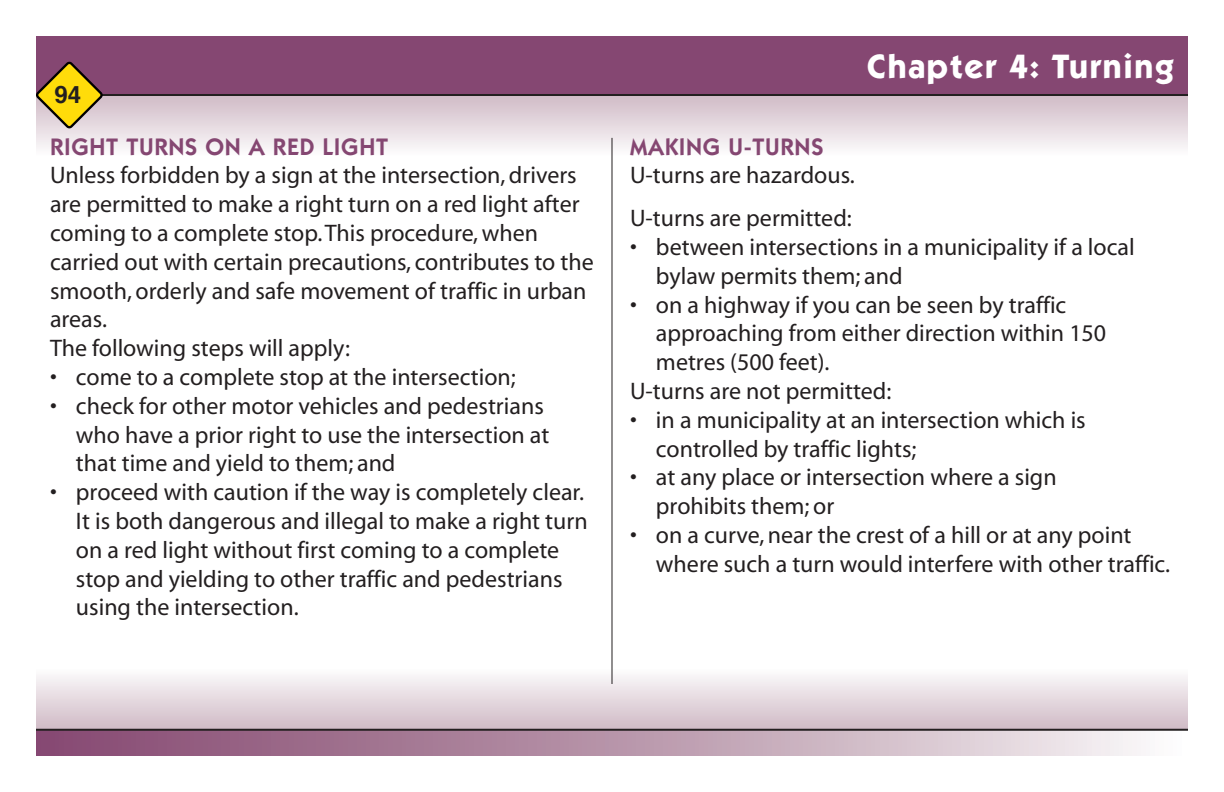
<style>
.page{position:relative;width:1224px;height:792px;background:#fff}
.page>*{position:absolute;margin:0;border:0;box-sizing:border-box;transform-origin:0 0}
.t1{font:700 34px "Itc Kabel";letter-spacing:.05em;color:#fff}
.tab_1{font:24px/28.8px "Myriad";color:#231f20}
.t2{font:600 24px "Itc Kabel";letter-spacing:.03em;color:#854772}
.Paragraph_Style_1{font:700 24px "Helvetica";color:#231f20}
</style>
<div class="page">
<div style="left:36px;top:666px;width:1152px;height:63px;background:linear-gradient(to bottom,#fff,#d0bac6)"></div>
<div style="left:36px;top:36px;width:1152px;height:60px;background:#854772"></div>
<div style="left:36px;top:730px;width:1152px;height:26px;background:linear-gradient(to right,#804069,#f6f3f3)"></div>
<div style="left:36px;top:96px;width:1152px;height:63px;background:linear-gradient(to bottom,#d0bbc6,#fff)"></div>
<hr style="left:36px;top:94px;width:1152px;height:2px;background:#231f20">
<hr style="left:36px;top:729px;width:1152px;height:2px;background:#231f20">
<svg style="left:36px;top:61px;width:68px;height:69px"></svg>
<hr style="left:611px;top:138px;width:1px;height:546px;background:#231f20">
<p class="Paragraph_Style_1" style="left:54px;top:75px;width:28px">94</p>
<p class="t2" style="left:50px;top:132px;width:340px">RIGHT TURNS ON A RED LIGHT</p>
<p class="tab_1" style="left:50px;top:162px;width:531px">Unless forbidden by a sign at the intersection, drivers are permitted to make a right turn on a red light after</p>
<p class="tab_1" style="left:50px;top:220px;width:545px">coming to a complete stop. This procedure, when carried out with certain precautions, contributes to the</p>
<p class="tab_1" style="left:50px;top:277px;width:538px">smooth, orderly and safe movement of traffic in urban areas.</p>
<p class="tab_1" style="left:50px;top:335px;width:302px">The following steps will apply:</p>
<p class="tab_1" style="left:50px;top:364px;width:467px">• come to a complete stop at the intersection;</p>
<p class="tab_1" style="left:50px;top:392px;width:495px">• check for other motor vehicles and pedestrians</p>
<p class="tab_1" style="left:76px;top:421px;width:475px">who have a prior right to use the intersection at</p>
<p class="tab_1" style="left:76px;top:450px;width:321px">that time and yield to them; and</p>
<p class="tab_1" style="left:50px;top:479px;width:536px">• proceed with caution if the way is completely clear.</p>
<p class="tab_1" style="left:76px;top:508px;width:513px">It is both dangerous and illegal to make a right turn</p>
<p class="tab_1" style="left:76px;top:536px;width:485px">on a red light without first coming to a complete</p>
<p class="tab_1" style="left:76px;top:565px;width:488px">stop and yielding to other traffic and pedestrians</p>
<p class="tab_1" style="left:76px;top:594px;width:224px">using the intersection.</p>
<p class="t1" style="left:867px;top:46px;width:308px">Chapter 4: Turning</p>
<p class="t2" style="left:630px;top:132px;width:195px">MAKING U-TURNS</p>
<p class="tab_1" style="left:630px;top:162px;width:226px">U-turns are hazardous.</p>
<p class="tab_1" style="left:630px;top:205px;width:223px">U-turns are permitted:</p>
<p class="tab_1" style="left:630px;top:234px;width:506px">• between intersections in a municipality if a local</p>
<p class="tab_1" style="left:656px;top:262px;width:248px">bylaw permits them; and</p>
<p class="tab_1" style="left:630px;top:291px;width:438px">• on a highway if you can be seen by traffic</p>
<p class="tab_1" style="left:656px;top:320px;width:452px">approaching from either direction within 150</p>
<p class="tab_1" style="left:656px;top:349px;width:175px">metres (500 feet).</p>
<p class="tab_1" style="left:630px;top:378px;width:263px">U-turns are not permitted:</p>
<p class="tab_1" style="left:630px;top:406px;width:457px">• in a municipality at an intersection which is</p>
<p class="tab_1" style="left:656px;top:435px;width:262px">controlled by traffic lights;</p>
<p class="tab_1" style="left:630px;top:464px;width:428px">• at any place or intersection where a sign</p>
<p class="tab_1" style="left:656px;top:493px;width:180px">prohibits them; or</p>
<p class="tab_1" style="left:630px;top:522px;width:503px">• on a curve, near the crest of a hill or at any point</p>
<p class="tab_1" style="left:656px;top:550px;width:516px">where such a turn would interfere with other traffic.</p>
</div>
